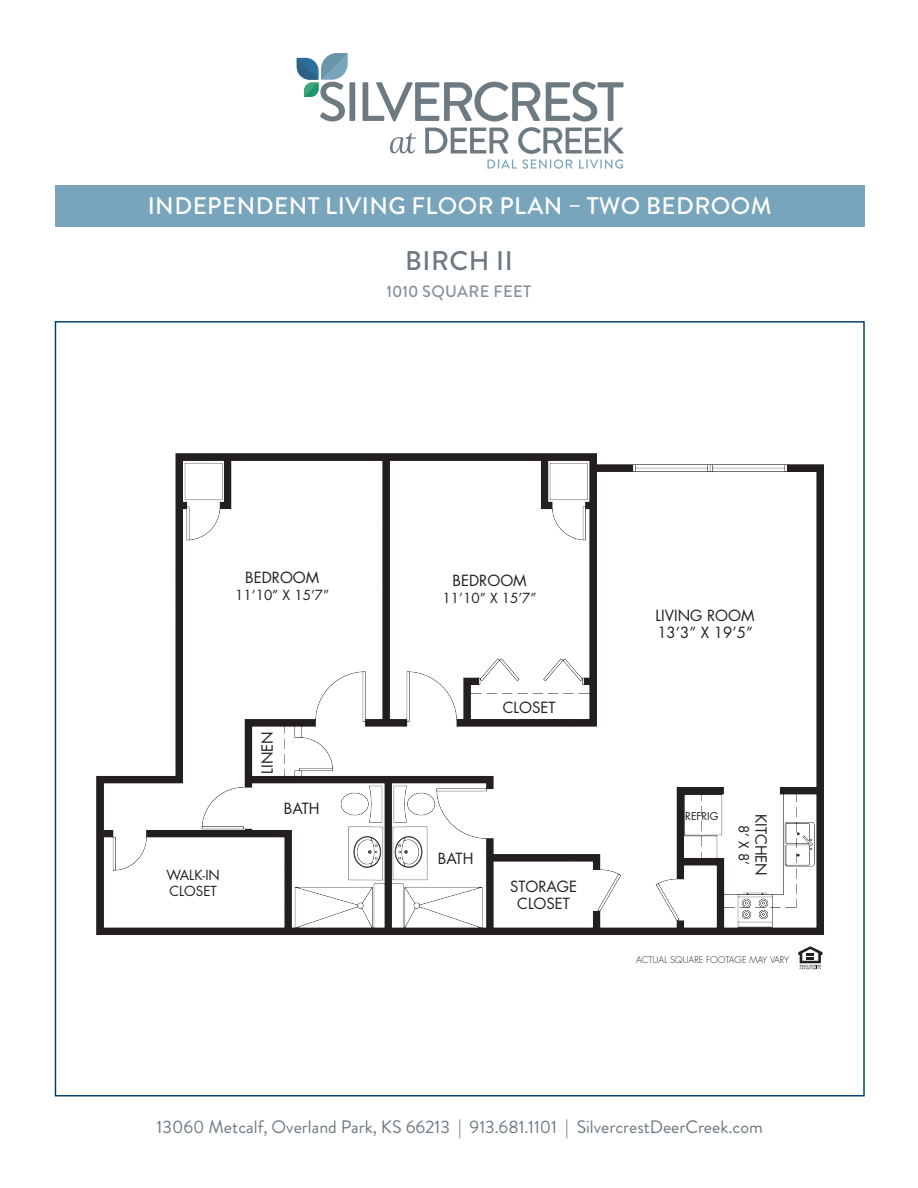
<style>
.page{position:relative;width:918px;height:1188px;background:#fff}
.page>*{position:absolute;margin:0;border:0;box-sizing:border-box;transform-origin:0 0}
.t1{font:500 27px "Brandon Grotesque";letter-spacing:.02em;color:#6d7a81}
.t2{font:500 24px "Brandon Grotesque";letter-spacing:.02em;color:#fff}
.t3{font:18px "Brandon Grotesque";color:#6d7a81}
.t4{font:500 16.5px "Brandon Grotesque";letter-spacing:.02em;color:#869299}
.t5{font:15px "Futura";color:#231f20}
.t6{font:13.5px "Futura";color:#231f20}
.t7{font:10.5px "Futura";color:#231f20}
.t8{font:300 9px "Futura";color:#231f20}
</style>
<div class="page">
<img style="left:97px;top:454px;width:726px;height:481px">
<svg style="left:798px;top:946px;width:24px;height:23px"></svg>
<div style="left:55px;top:186px;width:810px;height:41px;background:#78a5bb"></div>
<div style="left:349px;top:82px;width:6px;height:39px;background:#6d7a81"></div>
<svg style="left:297px;top:53px;width:51px;height:69px"></svg>
<svg style="left:363px;top:82px;width:261px;height:87px"></svg>
<p class="t2" style="left:148px;top:189px;width:626px">INDEPENDENT LIVING FLOOR PLAN – TWO BEDROOM</p>
<p class="t1" style="left:405px;top:242px;width:109px">BIRCH II</p>
<p class="t4" style="left:386px;top:280px;width:146px">1010 SQUARE FEET</p>
<p class="t5" style="left:245px;top:568px;width:76px">BEDROOM</p>
<p class="t6" style="left:235px;top:586px;width:96px">11’10” X 15’7”</p>
<p class="t5" style="left:257px;top:774px;width:44px;rotate:-90deg">LINEN</p>
<p class="t5" style="left:284px;top:799px;width:37px">BATH</p>
<p class="t5" style="left:453px;top:570px;width:76px">BEDROOM</p>
<p class="t6" style="left:443px;top:588px;width:96px">11’10” X 15’7”</p>
<p class="t5" style="left:503px;top:697px;width:54px">CLOSET</p>
<p class="t5" style="left:438px;top:848px;width:37px">BATH</p>
<p class="t6" style="left:166px;top:866px;width:55px">WALK-IN</p>
<p class="t6" style="left:169px;top:882px;width:49px">CLOSET</p>
<p class="t5" style="left:510px;top:876px;width:69px">STORAGE</p>
<p class="t5" style="left:517px;top:893px;width:54px">CLOSET</p>
<p class="t5" style="left:656px;top:605px;width:101px">LIVING ROOM</p>
<p class="t5" style="left:657px;top:622px;width:97px">13’3” X 19’5”</p>
<p class="t7" style="left:685px;top:809px;width:35px">REFRIG</p>
<p class="t5" style="left:771px;top:814px;width:63px;rotate:90deg">KITCHEN</p>
<p class="t6" style="left:753px;top:825px;width:42px;rotate:90deg">8’ X 8’</p>
<p class="t8" style="left:636px;top:954px;width:155px">ACTUAL SQUARE FOOTAGE MAY VARY</p>
<p class="t3" style="left:157px;top:1115px;width:608px">13060 Metcalf, Overland Park, KS 66213 | 913.681.1101 | SilvercrestDeerCreek.com</p>
</div>
